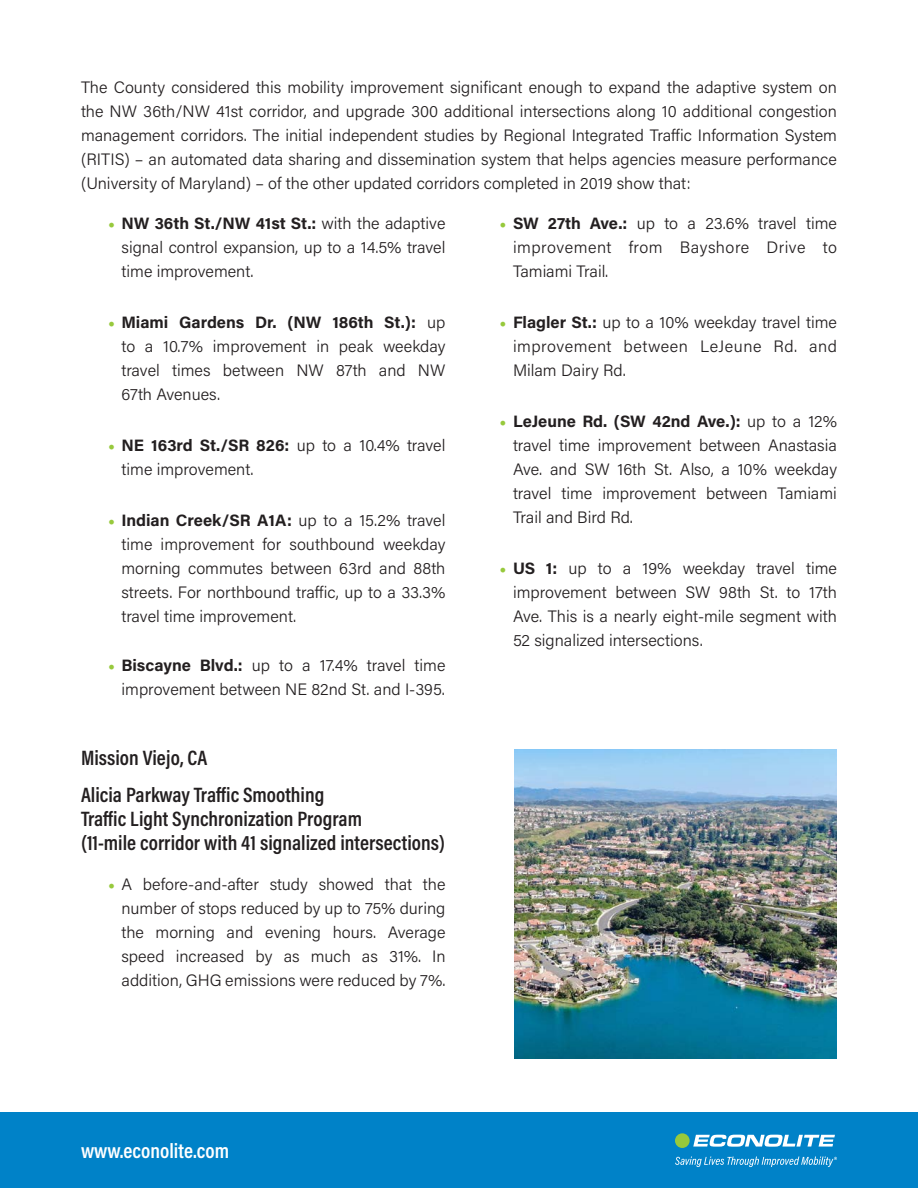
<style>
.page{position:relative;width:918px;height:1188px;background:#fff}
.page>*{position:absolute;margin:0;border:0;box-sizing:border-box;transform-origin:0 0}
._2018_Bio_Style_main{font:600 21px/24px "Acumin Pro Cond";color:#231f20}
._2018_Bio_Style_main-2{font:600 21px "Acumin Pro Cond";color:#fff}
._2018_Bio_Style_main-3{font:300 16.5px/24px "Acumin Pro";color:#231f20;text-align:justify}
.s1{font-family:"Minion Pro";font-weight:400;font-size:18px;color:#97c93c}
.s2{font-weight:700}
</style>
<div class="page">
<div style="left:0;top:1112px;width:918px;height:76px;background:#0082c8"></div>
<svg style="left:693px;top:1135px;width:142px;height:12px"></svg>
<div style="left:675px;top:1133px;width:15px;height:15px;background:#97c93c;border-radius:50%"></div>
<svg style="left:675px;top:1157px;width:162px;height:10px"></svg>
<img style="left:514px;top:749px;width:323px;height:310px">
<p class="_2018_Bio_Style_main-3" style="left:81px;top:75px;width:758px">The County considered this mobility improvement significant enough to expand the adaptive system on the NW 36th/NW 41st corridor, and upgrade 300 additional intersections along 10 additional congestion management corridors. The initial independent studies by Regional Integrated Traffic Information System (RITIS) – an automated data sharing and dissemination system that helps agencies measure performance (University of Maryland) – of the other updated corridors completed in 2019 show that:</p>
<p class="_2018_Bio_Style_main-3" style="left:122px;top:211px;width:325px;text-indent:-14px"><span class="s1">•</span> <span class="s2">NW 36th St./NW 41st St.:</span> with the adaptive signal control expansion, up to a 14.5% travel time improvement.</p>
<p class="_2018_Bio_Style_main-3" style="left:122px;top:310px;width:326px;text-indent:-14px"><span class="s1">•</span> <span class="s2">Miami Gardens Dr. (NW 186th St.):</span> up to a 10.7% improvement in peak weekday travel times between NW 87th and NW 67th Avenues.</p>
<p class="_2018_Bio_Style_main-3" style="left:122px;top:433px;width:326px;text-indent:-14px"><span class="s1">•</span> <span class="s2">NE 163rd St./SR 826:</span> up to a 10.4% travel time improvement.</p>
<p class="_2018_Bio_Style_main-3" style="left:122px;top:508px;width:326px;text-indent:-14px"><span class="s1">•</span> <span class="s2">Indian Creek/SR A1A:</span> up to a 15.2% travel time improvement for southbound weekday morning commutes between 63rd and 88th streets. For northbound traffic, up to a 33.3% travel time improvement.</p>
<p class="_2018_Bio_Style_main-3" style="left:108px;top:652px;width:339px;text-align:right"><span class="s1">•</span> <span class="s2">Biscayne Blvd.:</span> up to a 17.4% travel time improvement between NE 82nd St. and I-395.</p>
<p class="_2018_Bio_Style_main" style="left:81px;top:745px;width:128px">Mission Viejo, CA</p>
<p class="_2018_Bio_Style_main" style="left:81px;top:782px;width:366px">Alicia Parkway Traffic Smoothing<br>Traffic Light Synchronization Program<br>(11-mile corridor with 41 signalized intersections)</p>
<p class="_2018_Bio_Style_main-3" style="left:122px;top:872px;width:326px;text-indent:-14px"><span class="s1">•</span> A before-and-after study showed that the number of stops reduced by up to 75% during the morning and evening hours. Average speed increased by as much as 31%. In addition, GHG emissions were reduced by 7%.</p>
<p class="_2018_Bio_Style_main-3" style="left:513px;top:211px;width:326px;text-indent:-14px"><span class="s1">•</span> <span class="s2">SW 27th Ave.:</span> up to a 23.6% travel time improvement from Bayshore Drive to Tamiami Trail.</p>
<p class="_2018_Bio_Style_main-3" style="left:513px;top:310px;width:326px;text-indent:-14px"><span class="s1">•</span> <span class="s2">Flagler St.:</span> up to a 10% weekday travel time improvement between LeJeune Rd. and Milam Dairy Rd.</p>
<p class="_2018_Bio_Style_main-3" style="left:513px;top:409px;width:326px;text-indent:-14px"><span class="s1">•</span> <span class="s2">LeJeune Rd. (SW 42nd Ave.):</span> up to a 12% travel time improvement between Anastasia Ave. and SW 16th St. Also, a 10% weekday travel time improvement between Tamiami Trail and Bird Rd.</p>
<p class="_2018_Bio_Style_main-3" style="left:513px;top:556px;width:326px;text-indent:-14px"><span class="s1">•</span> <span class="s2">US 1:</span> up to a 19% weekday travel time improvement between SW 98th St. to 17th Ave. This is a nearly eight-mile segment with 52 signalized intersections.</p>
<p class="_2018_Bio_Style_main-2" style="left:81px;top:1137px;width:150px">www.econolite.com</p>
</div>
